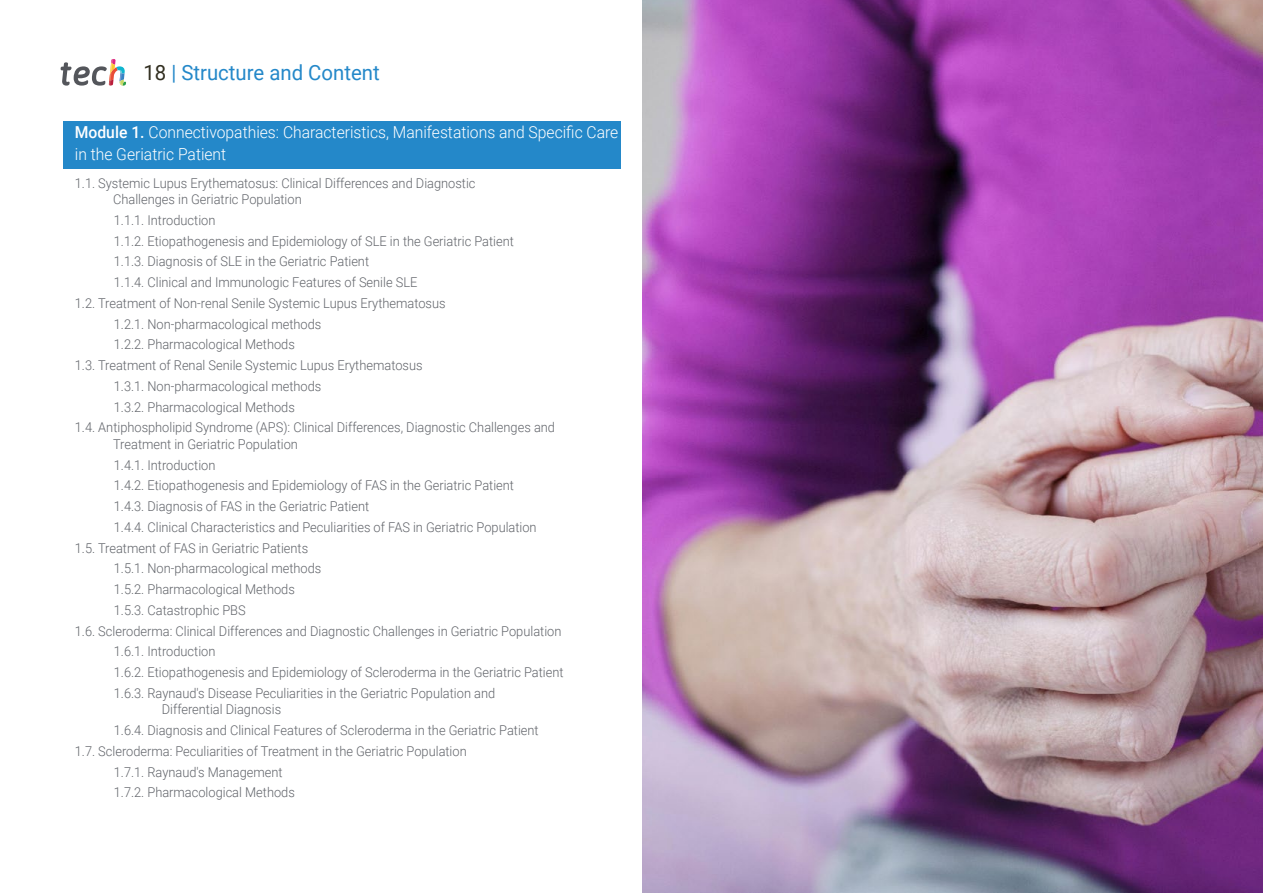
<style>
.page{position:relative;width:1263px;height:893px;background:#fff}
.page>*{position:absolute;margin:0;border:0;box-sizing:border-box;transform-origin:0 0}
.t1{font:21px "Roboto";color:#2488c9}
.t2{font:300 16.5px/22.5px "Roboto";color:#fff;scale:.95 1}
.t3{font:300 13.5px/16.5px "Roboto";color:#61646a;scale:.95 1}
.s1{color:#312e20}
.s2{font-weight:500}
</style>
<div class="page">
<div style="left:64px;top:121px;width:557px;height:48px;background:#2488c9"></div>
<svg style="left:61px;top:59px;width:65px;height:27px"></svg>
<img style="left:642px;top:0;width:621px;height:893px">
<h1 class="t1" style="left:144px;top:57px;width:238px"><span class="s1">18</span> | Structure and Content</h1>
<p class="t2" style="left:75px;top:120px;width:574px"><span class="s2">Module 1.</span> Connectivopathies: Characteristics, Manifestations and Specific Care in the Geriatric Patient</p>
<p class="t3" style="left:113px;top:174px;width:383px;text-indent:-38px">1.1. Systemic Lupus Erythematosus: Clinical Differences and Diagnostic<br>Challenges in Geriatric Population</p>
<p class="t3" style="left:114px;top:211px;width:108px">1.1.1. Introduction</p>
<p class="t3" style="left:114px;top:232px;width:423px">1.1.2. Etiopathogenesis and Epidemiology of SLE in the Geriatric Patient</p>
<p class="t3" style="left:114px;top:253px;width:270px">1.1.3. Diagnosis of SLE in the Geriatric Patient</p>
<p class="t3" style="left:114px;top:274px;width:321px">1.1.4. Clinical and Immunologic Features of Senile SLE</p>
<p class="t3" style="left:75px;top:294px;width:392px">1.2. Treatment of Non-renal Senile Systemic Lupus Erythematosus</p>
<p class="t3" style="left:114px;top:315px;width:220px">1.2.1. Non-pharmacological methods</p>
<p class="t3" style="left:114px;top:336px;width:192px">1.2.2. Pharmacological Methods</p>
<p class="t3" style="left:75px;top:357px;width:367px">1.3. Treatment of Renal Senile Systemic Lupus Erythematosus</p>
<p class="t3" style="left:114px;top:377px;width:220px">1.3.1. Non-pharmacological methods</p>
<p class="t3" style="left:114px;top:398px;width:192px">1.3.2. Pharmacological Methods</p>
<p class="t3" style="left:75px;top:419px;width:507px">1.4. Antiphospholipid Syndrome (APS): Clinical Differences, Diagnostic Challenges and</p>
<p class="t3" style="left:113px;top:435px;width:196px">Treatment in Geriatric Population</p>
<p class="t3" style="left:114px;top:456px;width:108px">1.4.1. Introduction</p>
<p class="t3" style="left:114px;top:477px;width:423px">1.4.2. Etiopathogenesis and Epidemiology of FAS in the Geriatric Patient</p>
<p class="t3" style="left:114px;top:498px;width:270px">1.4.3. Diagnosis of FAS in the Geriatric Patient</p>
<p class="t3" style="left:114px;top:518px;width:447px">1.4.4. Clinical Characteristics and Peculiarities of FAS in Geriatric Population</p>
<p class="t3" style="left:75px;top:539px;width:247px">1.5. Treatment of FAS in Geriatric Patients</p>
<p class="t3" style="left:114px;top:560px;width:220px">1.5.1. Non-pharmacological methods</p>
<p class="t3" style="left:114px;top:581px;width:192px">1.5.2. Pharmacological Methods</p>
<p class="t3" style="left:114px;top:601px;width:140px">1.5.3. Catastrophic PBS</p>
<p class="t3" style="left:75px;top:622px;width:514px">1.6. Scleroderma: Clinical Differences and Diagnostic Challenges in Geriatric Population</p>
<p class="t3" style="left:114px;top:643px;width:108px">1.6.1. Introduction</p>
<p class="t3" style="left:114px;top:664px;width:475px">1.6.2. Etiopathogenesis and Epidemiology of Scleroderma in the Geriatric Patient</p>
<p class="t3" style="left:114px;top:684px;width:403px">1.6.3. Raynaud's Disease Peculiarities in the Geriatric Population and</p>
<p class="t3" style="left:162px;top:701px;width:127px">Differential Diagnosis</p>
<p class="t3" style="left:114px;top:721px;width:449px">1.6.4. Diagnosis and Clinical Features of Scleroderma in the Geriatric Patient</p>
<p class="t3" style="left:75px;top:742px;width:414px">1.7. Scleroderma: Peculiarities of Treatment in the Geriatric Population</p>
<p class="t3" style="left:114px;top:763px;width:179px">1.7.1. Raynaud's Management</p>
<p class="t3" style="left:114px;top:784px;width:192px">1.7.2. Pharmacological Methods</p>
</div>
